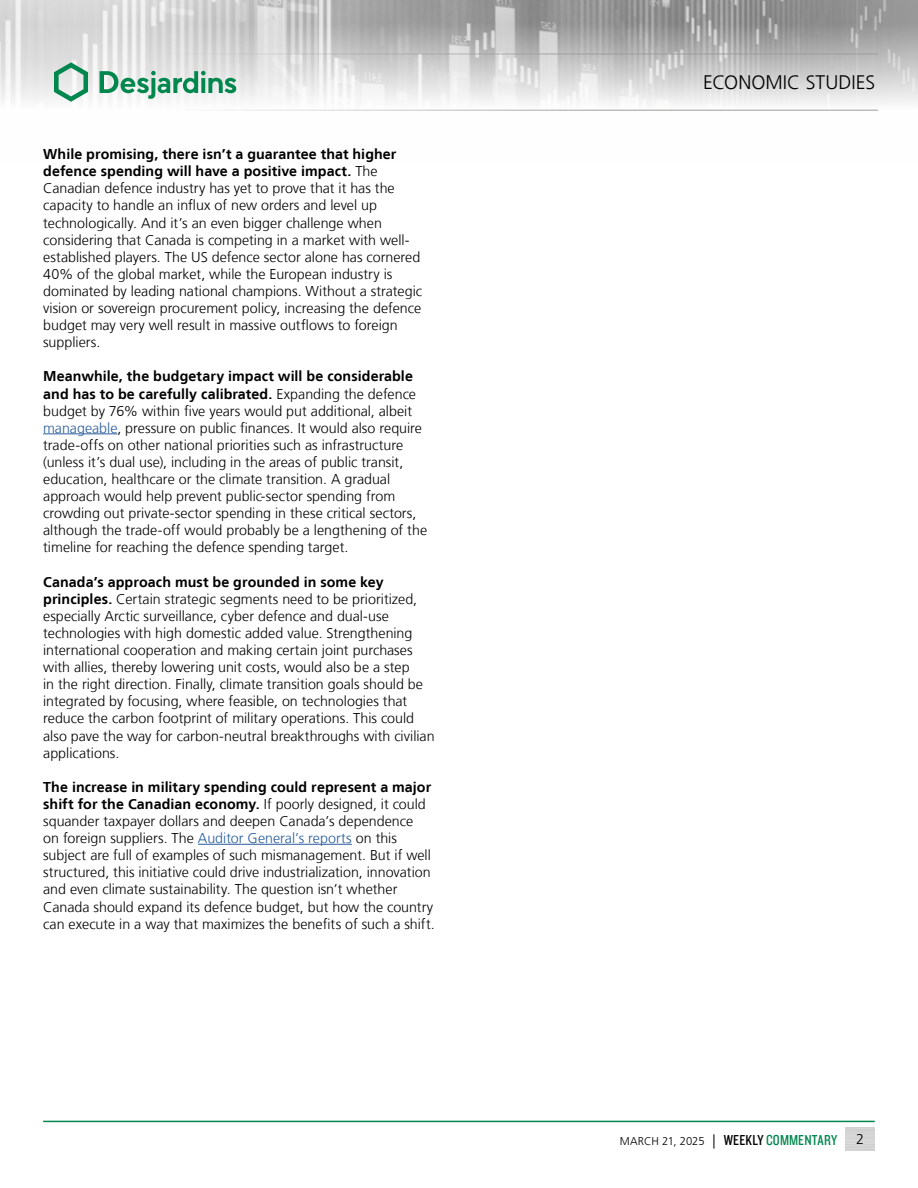
<style>
.page{position:relative;width:918px;height:1188px;background:#fff}
.page>*{position:absolute;margin:0;border:0;box-sizing:border-box;transform-origin:0 0}
.t1{font:300 19.5px "Frutiger LT";letter-spacing:.005em;color:#000}
.t2{font:300 14.25px/17.1px "Frutiger LT";color:#000}
.t3{font:300 11.25px "Frutiger LT";letter-spacing:-.005em;color:#000}
.s1{font-weight:700}
.s2{color:#275b9b}
.s3{font-size:14.25px}
.s4{font-family:"Knockout 29 Junior Ltweight";font-weight:400;font-size:15px}
.s5{font-family:"Knockout 29 Junior Ltweight";font-weight:400;font-size:15px;color:#00874e}
</style>
<div class="page">
<img style="left:0;top:0;width:918px;height:110px">
<hr style="left:0;top:54px;width:878px;height:1px;background:#9d9d9c">
<hr style="left:0;top:110px;width:878px;height:1px;background:#9d9d9c">
<svg style="left:54px;top:62px;width:34px;height:40px"></svg>
<svg style="left:100px;top:71px;width:136px;height:28px"></svg>
<hr style="left:43px;top:1121px;width:832px;height:1px;background:#00874e">
<hr style="left:43px;top:433px;width:74px;height:1px;background:#275b9b">
<hr style="left:198px;top:844px;width:154px;height:1px;background:#275b9b">
<p class="t2" style="left:43px;top:146px;width:381px"><span class="s1">While promising, there isn’t a guarantee that higher defence spending will have a positive impact.</span> The Canadian defence industry has yet to prove that it has the capacity to handle an influx of new orders and level up technologically. And it’s an even bigger challenge when considering that Canada is competing in a market with well&shy;established players. The US defence sector alone has cornered 40% of the global market, while the European industry is dominated by leading national champions. Without a strategic vision or sovereign procurement policy, increasing the defence budget may very well result in massive outflows to foreign suppliers.</p>
<p class="t2" style="left:43px;top:368px;width:385px"><span class="s1">Meanwhile, the budgetary impact will be considerable and has to be carefully calibrated.</span> Expanding the defence budget by 76% within five years would put additional, albeit <span class="s2">manageable</span>, pressure on public finances. It would also require trade-offs on other national priorities such as infrastructure (unless it’s dual use), including in the areas of public transit, education, healthcare or the climate transition. A gradual approach would help prevent public-sector spending from crowding out private-sector spending in these critical sectors, although the trade-off would probably be a lengthening of the timeline for reaching the defence spending target.</p>
<p class="t2" style="left:43px;top:573px;width:393px"><span class="s1">Canada’s approach must be grounded in some key principles.</span> Certain strategic segments need to be prioritized, especially Arctic surveillance, cyber defence and dual-use technologies with high domestic added value. Strengthening international cooperation and making certain joint purchases with allies, thereby lowering unit costs, would also be a step<br>in the right direction. Finally, climate transition goals should be integrated by focusing, where feasible, on technologies that reduce the carbon footprint of military operations. This could also pave the way for carbon-neutral breakthroughs with civilian applications.</p>
<p class="t2" style="left:43px;top:779px;width:393px"><span class="s1">The increase in military spending could represent a major shift for the Canadian economy.</span> If poorly designed, it could squander taxpayer dollars and deepen Canada’s dependence<br>on foreign suppliers. The <span class="s2">Auditor General’s reports</span> on this subject are full of examples of such mismanagement. But if well structured, this initiative could drive industrialization, innovation and even climate sustainability. The question isn’t whether Canada should expand its defence budget, but how the country can execute in a way that maximizes the benefits of such a shift.</p>
<h1 class="t1" style="left:703px;top:72px;width:174px">ECONOMIC STUDIES</h1>
<p class="t3" style="left:620px;top:1135px;width:219px">MARCH 21, 2025 <span class="s3">|</span> <span class="s4">WEEKLY</span> <span class="s5">COMMENTARY</span></p>
<p class="t2" style="left:856px;top:1131px;width:9px">2</p>
</div>
